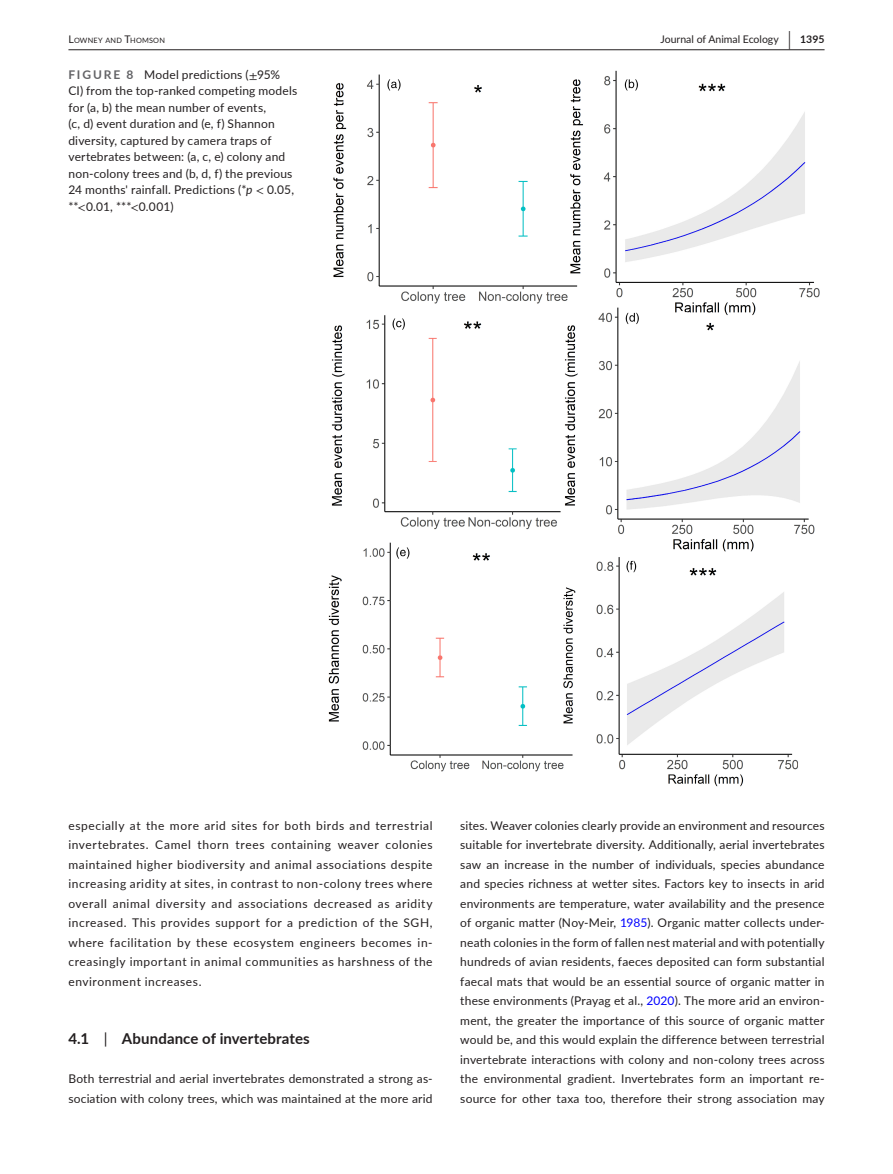
<style>
.page{position:relative;width:893px;height:1174px;background:#fff}
.page>*{position:absolute;margin:0;border:0;box-sizing:border-box;transform-origin:0 0}
.t1{font:700 15px "Lato";letter-spacing:.01em;color:#231f20}
.t2{font:12px/19.5px "Lato";letter-spacing:.015em;color:#231f20;text-align:justify}
.t3{font:10.5px "Lato";color:#231f20}
.t4{font:7.35px "Lato";letter-spacing:.025em;color:#231f20}
.s1{font-size:10.5px}
.s2{font-weight:700;font-size:19.5px}
.s3{font-weight:700}
.s4{font-weight:700;color:#636366}
.s5{font-family:"STIX"}
.s6{font-style:italic}
.s7{font-weight:400}
.s8{color:#00f}
</style>
<div class="page">
<hr style="left:68px;top:49px;width:756px;height:1px;background:#231f20">
<img style="left:328px;top:70px;width:492px;height:717px">
<p class="t4" style="left:68px;top:35px;width:98px"><span class="s1">L</span>OWNEY AND <span class="s1">T</span>HOMSON</p>
<p class="t3" style="left:661px;top:31px;width:165px">Journal of Animal Ecology <span class="s2">|</span> <span class="s3">1395</span></p>
<p class="t2" style="left:68px;top:66px;width:230px;line-height:16.5px;text-align:left"><span class="s4">FIGURE 8</span> Model predictions (<span class="s5">±</span>95% CI) from the top-ranked competing models for (a, b) the mean number of events,<br>(c, d) event duration and (e, f) Shannon diversity, captured by camera traps of vertebrates between: (a, c, e) colony and non-colony trees and (b, d, f) the previous 24 months' rainfall. Predictions (*<span class="s6">p</span> <span class="s5">&lt;</span> 0.05, **<span class="s5">&lt;</span>0.01, ***<span class="s5">&lt;</span>0.001)</p>
<p class="t2" style="left:68px;top:815px;width:366px">especially at the more arid sites for both birds and terrestrial invertebrates. Camel thorn trees containing weaver colonies maintained higher biodiversity and animal associations despite increasing aridity at sites, in contrast to non-colony trees where overall animal diversity and associations decreased as aridity increased. This provides support for a prediction of the SGH, where facilitation by these ecosystem engineers becomes in&shy;creasingly important in animal communities as harshness of the environment increases.</p>
<p class="t1" style="left:68px;top:1028px;width:243px">4.1 <span class="s7">|</span> Abundance of invertebrates</p>
<p class="t2" style="left:68px;top:1068px;width:366px">Both terrestrial and aerial invertebrates demonstrated a strong as&shy;sociation with colony trees, which was maintained at the more arid</p>
<p class="t2" style="left:460px;top:815px;width:366px">sites. Weaver colonies clearly provide an environment and resources suitable for invertebrate diversity. Additionally, aerial invertebrates saw an increase in the number of individuals, species abundance and species richness at wetter sites. Factors key to insects in arid environments are temperature, water availability and the presence of organic matter (Noy-Meir, <span class="s8">1985</span>). Organic matter collects under&shy;neath colonies in the form of fallen nest material and with potentially hundreds of avian residents, faeces deposited can form substantial faecal mats that would be an essential source of organic matter in these environments (Prayag et al., <span class="s8">2020</span>). The more arid an environ&shy;ment, the greater the importance of this source of organic matter would be, and this would explain the difference between terrestrial invertebrate interactions with colony and non-colony trees across the environmental gradient. Invertebrates form an important re&shy;source for other taxa too, therefore their strong association may</p>
</div>
